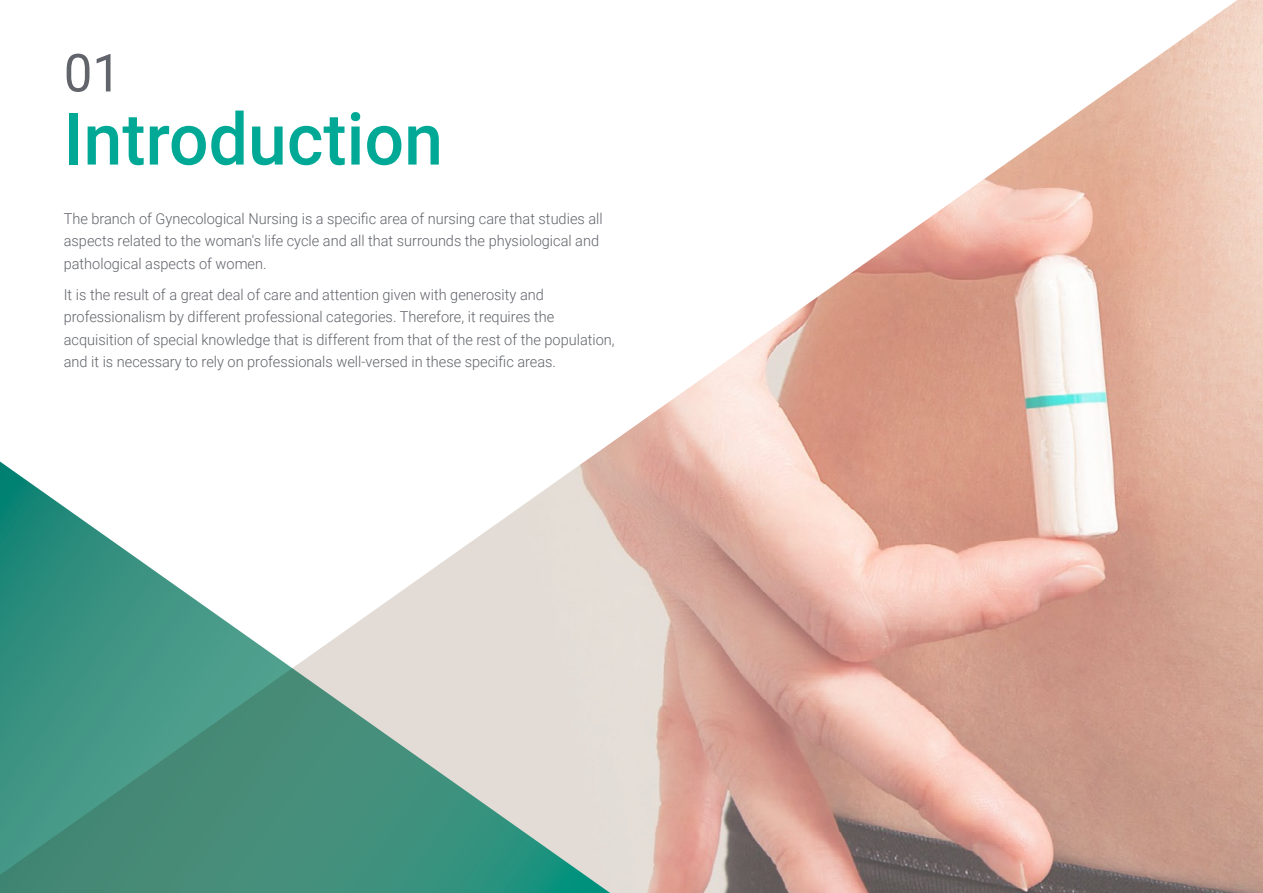
<style>
.page{position:relative;width:1263px;height:893px;background:#fff}
.page>*{position:absolute;margin:0;border:0;box-sizing:border-box;transform-origin:0 0}
.t1{font:500 72px "Roboto";color:#00a996}
.t2{font:52.5px "Roboto";color:#61646a}
.t3{font:300 15px/22.5px "Roboto";color:#61646a}
</style>
<div class="page">
<img style="left:607px;top:0;width:656px;height:893px">
<svg style="left:0;top:446px;width:640px;height:447px"></svg>
<h2 class="t2" style="left:64px;top:36px;width:59px">01</h2>
<h1 class="t1" style="left:64px;top:89px;width:381px">Introduction</h1>
<p class="t3" style="left:64px;top:207px;width:540px">The branch of Gynecological Nursing is a specific area of nursing care that studies all aspects related to the woman's life cycle and all that surrounds the physiological and pathological aspects of women.</p>
<p class="t3" style="left:64px;top:283px;width:552px">It is the result of a great deal of care and attention given with generosity and professionalism by different professional categories. Therefore, it requires the acquisition of special knowledge that is different from that of the rest of the population, and it is necessary to rely on professionals well-versed in these specific areas.</p>
</div>
